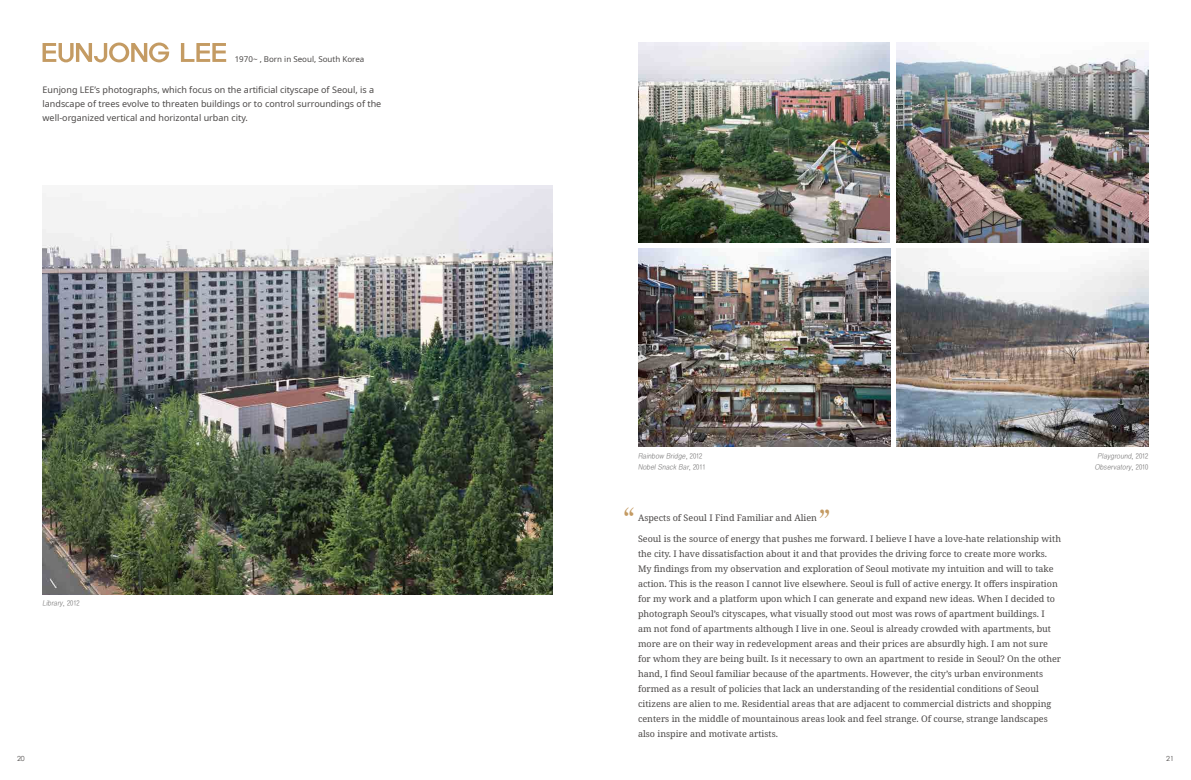
<style>
.page{position:relative;width:1191px;height:780px;background:#fff}
.page>*{position:absolute;margin:0;border:0;box-sizing:border-box;transform-origin:0 0}
.t1{font:500 36px "Adobe Myungjo Std";color:#c49b63}
.t2{font:9px/15px "Noto Serif";color:#4c4948}
.t3{font:9px/14px "Noto Sans";color:#4c4948}
.t4{font:8px "Noto Sans";color:#4c4948}
.t5{font:italic 7px "YDVYGO520";color:#727171}
.t6{font:7px "Century Gothic";color:#4c4948}
.s1{font-style:normal}
</style>
<div class="page">
<img style="left:638px;top:43px;width:252px;height:199px">
<svg style="left:43px;top:43px;width:126px;height:19px"></svg>
<svg style="left:181px;top:43px;width:45px;height:19px"></svg>
<img style="left:43px;top:186px;width:510px;height:408px">
<img style="left:896px;top:43px;width:252px;height:199px">
<img style="left:638px;top:248px;width:252px;height:198px">
<img style="left:896px;top:248px;width:252px;height:198px">
<p class="t4" style="left:235px;top:54px;width:131px">1970~ , Born in Seoul, South Korea</p>
<p class="t3" style="left:43px;top:83px;width:340px">Eunjong LEE’s photographs, which focus on the artificial cityscape of Seoul, is a landscape of trees evolve to threaten buildings or to control surroundings of the well-organized vertical and horizontal urban city.</p>
<p class="t5" style="left:43px;top:599px;width:39px">Library<span class="s1">, 2 0 1 2</span></p>
<p class="t5" style="left:638px;top:452px;width:66px">Rainbow Bridge<span class="s1">, 2 0 1 2</span></p>
<p class="t5" style="left:1097px;top:452px;width:52px">Playground<span class="s1">, 2 0 1 2</span></p>
<p class="t5" style="left:638px;top:463px;width:69px">Nobel Snack Bar<span class="s1">, 2 0 1 1</span></p>
<p class="t5" style="left:1094px;top:463px;width:55px">Observatory<span class="s1">, 2 0 1 0</span></p>
<h1 class="t1" style="left:600px;top:505px;width:37px">“</h1>
<h1 class="t1" style="left:817px;top:507px;width:37px">”</h1>
<p class="t2" style="left:638px;top:511px;width:180px">Aspects of Seoul I Find Familiar and Alien</p>
<p class="t2" style="left:638px;top:532px;width:424px">Seoul is the source of energy that pushes me forward. I believe I have a love-hate relationship with the city. I have dissatisfaction about it and that provides the driving force to create more works.<br>My findings from my observation and exploration of Seoul motivate my intuition and will to take action. This is the reason I cannot live elsewhere. Seoul is full of active energy. It offers inspiration for my work and a platform upon which I can generate and expand new ideas. When I decided to photograph Seoul’s cityscapes, what visually stood out most was rows of apartment buildings. I<br>am not fond of apartments although I live in one. Seoul is already crowded with apartments, but more are on their way in redevelopment areas and their prices are absurdly high. I am not sure for whom they are being built. Is it necessary to own an apartment to reside in Seoul? On the other hand, I find Seoul familiar because of the apartments. However, the city’s urban environments formed as a result of policies that lack an understanding of the residential conditions of Seoul citizens are alien to me. Residential areas that are adjacent to commercial districts and shopping centers in the middle of mountainous areas look and feel strange. Of course, strange landscapes also inspire and motivate artists.</p>
<p class="t6" style="left:17px;top:753px;width:9px">20</p>
<p class="t6" style="left:1166px;top:753px;width:9px">21</p>
</div>
